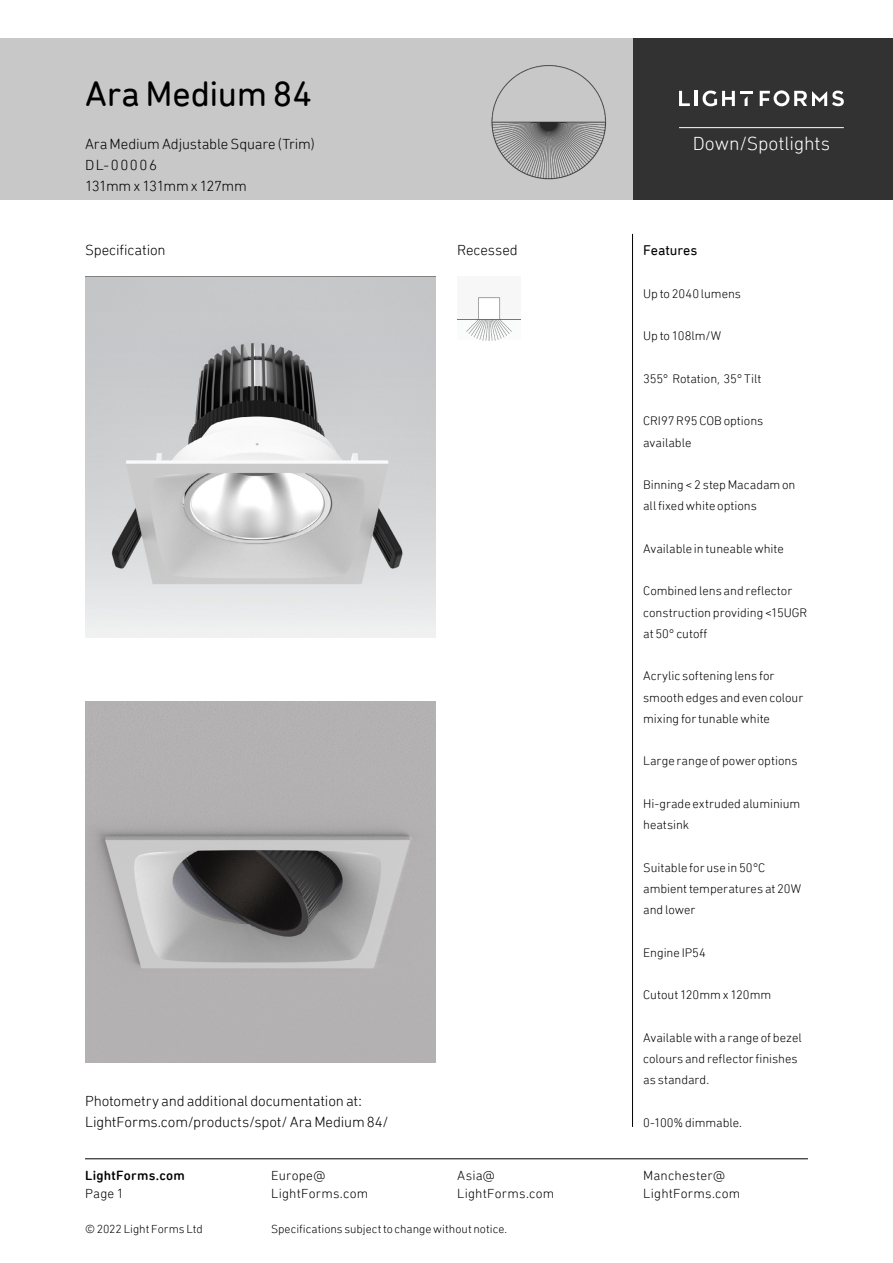
<style>
.page{position:relative;width:893px;height:1263px;background:#fff}
.page>*{position:absolute;margin:0;border:0;box-sizing:border-box;transform-origin:0 0}
.t1{font:36px "DIN Next Rounded LTW01";letter-spacing:-.005em;color:#000}
.t2{font:300 19.5px "DIN Next Rounded LT Pro";letter-spacing:-.005em;color:#fff}
.t3{font:300 15px/21.3px "DIN Next Rounded LT Pro";letter-spacing:-.01em;color:#000}
.t4{font:14.25px "DIN Next Rounded LTW01";letter-spacing:-.01em;color:#000}
.t5{font:300 13.5px/18px "DIN Next Rounded LT Pro";letter-spacing:.015em;color:#000}
.t6{font:500 13.5px "DIN Next Rounded LT Pro";letter-spacing:.02em;color:#000}
.t7{font:300 12.75px/21.3px "DIN Next Rounded LT Pro";color:#000}
.t8{font:300 12px "DIN Next Rounded LT Pro";color:#000}
</style>
<div class="page">
<hr style="left:85px;top:1158px;width:723px;height:1px;background:#000">
<div style="left:629px;top:38px;width:264px;height:162px;background:#323232"></div>
<div style="left:0;top:38px;width:632px;height:162px;background:#c8c8c8"></div>
<hr style="left:679px;top:127px;width:165px;height:1px;background:#fff">
<svg style="left:679px;top:91px;width:11px;height:15px"></svg>
<hr style="left:695px;top:91px;width:3px;height:15px;background:#fff">
<svg style="left:703px;top:91px;width:49px;height:15px"></svg>
<svg style="left:760px;top:90px;width:84px;height:16px"></svg>
<img style="left:491px;top:65px;width:116px;height:115px">
<img style="left:85px;top:701px;width:351px;height:362px">
<img style="left:457px;top:297px;width:64px;height:43px">
<hr style="left:632px;top:234px;width:1px;height:893px;background:#000">
<img style="left:85px;top:276px;width:351px;height:362px">
<h1 class="t1" style="left:85px;top:73px;width:228px">Ara Medium 84</h1>
<p class="t3" style="left:85px;top:133px;width:231px">Ara Medium Adjustable Square (Trim)<br>DL-00006<br>131mm x 131mm x 127mm</p>
<p class="t3" style="left:85px;top:239px;width:82px">Specification</p>
<p class="t3" style="left:457px;top:239px;width:62px">Recessed</p>
<p class="t3" style="left:85px;top:1090px;width:305px">Photometry and additional documentation at:<br>LightForms.com/products/spot/ Ara Medium 84/</p>
<h2 class="t2" style="left:693px;top:132px;width:139px">Down/Spotlights</h2>
<p class="t4" style="left:643px;top:242px;width:56px">Features</p>
<p class="t7" style="left:643px;top:283px;width:99px">Up to 2040 lumens</p>
<p class="t7" style="left:643px;top:325px;width:80px">Up to 108lm/W</p>
<p class="t7" style="left:643px;top:368px;width:120px">355° Rotation, 35° Tilt</p>
<p class="t7" style="left:643px;top:410px;width:122px">CRI97 R95 COB options available</p>
<p class="t7" style="left:643px;top:474px;width:154px">Binning &lt; 2 step Macadam on all fixed white options</p>
<p class="t7" style="left:643px;top:538px;width:142px">Available in tuneable white</p>
<p class="t7" style="left:643px;top:580px;width:166px">Combined lens and reflector construction providing &lt;15UGR at 50° cutoff</p>
<p class="t7" style="left:643px;top:665px;width:162px">Acrylic softening lens for smooth edges and even colour mixing for tunable white</p>
<p class="t7" style="left:643px;top:750px;width:156px">Large range of power options</p>
<p class="t7" style="left:643px;top:793px;width:159px">Hi-grade extruded aluminium heatsink</p>
<p class="t7" style="left:643px;top:857px;width:160px">Suitable for use in 50°C ambient temperatures at 20W and lower</p>
<p class="t7" style="left:643px;top:942px;width:64px">Engine IP54</p>
<p class="t7" style="left:643px;top:984px;width:130px">Cutout 120mm x 120mm</p>
<p class="t7" style="left:643px;top:1027px;width:160px">Available with a range of bezel colours and reflector finishes as standard.</p>
<p class="t7" style="left:643px;top:1112px;width:100px">0-100% dimmable.</p>
<p class="t6" style="left:85px;top:1167px;width:101px">LightForms.com</p>
<p class="t5" style="left:85px;top:1184px;width:40px">Page 1</p>
<p class="t5" style="left:271px;top:1166px;width:99px">Europe@<br>LightForms.com</p>
<p class="t5" style="left:457px;top:1166px;width:99px">Asia@<br>LightForms.com</p>
<p class="t5" style="left:643px;top:1166px;width:99px">Manchester@<br>LightForms.com</p>
<p class="t8" style="left:85px;top:1222px;width:119px">© 2022 Light Forms Ltd</p>
<p class="t8" style="left:271px;top:1222px;width:237px">Specifications subject to change without notice.</p>
</div>
